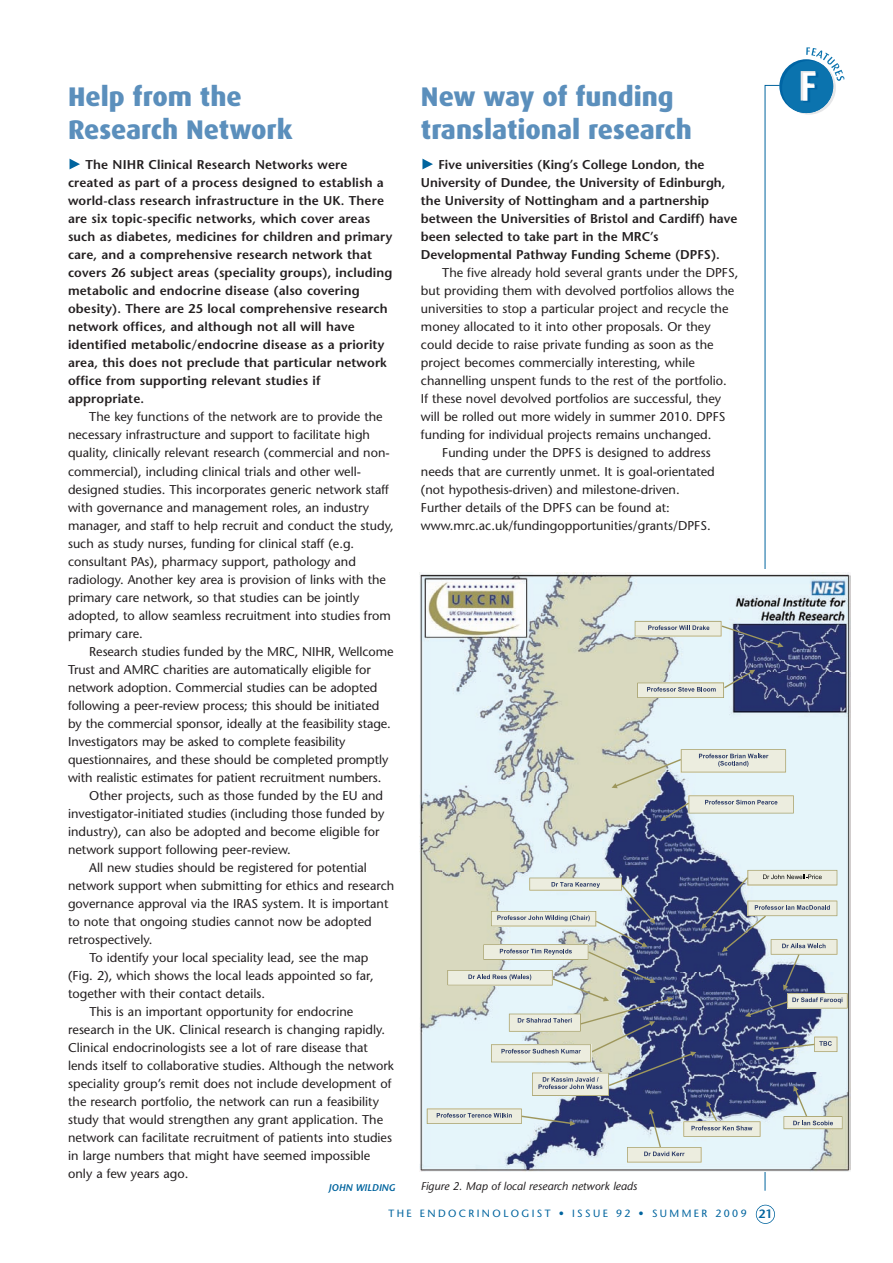
<style>
.page{position:relative;width:893px;height:1263px;background:#fff}
.page>*{position:absolute;margin:0;border:0;box-sizing:border-box;transform-origin:0 0}
.t1{font:800 27px/32.4px "Dax";color:#5b8fbc}
.t2{font:12.75px/18px "Stone Sans";color:#231f20}
.t3{font:600 12.75px/18px "Stone Sans";letter-spacing:.01em;color:#231f20}
.t4{font:italic 11.25px "Stone Sans";color:#231f20}
.t5{font:10.5px "Stone Sans";letter-spacing:.23em;color:#00649e}
.t6{font:italic 600 9.75px "Stone Sans";color:#00649e}
.s1{font-weight:600;font-size:12px}
</style>
<div class="page">
<div style="left:756px;top:1205px;width:19px;height:19px;border:2px solid #00649e;border-radius:50%"></div>
<svg style="left:70px;top:159px;width:10px;height:10px"></svg>
<svg style="left:422px;top:47px;width:426px;height:1144px"></svg>
<h1 class="t1" style="left:68px;top:82px;width:226px">Help from the<br>Research Network</h1>
<p class="t3" style="left:68px;top:157px;width:326px;text-indent:18px">The NIHR Clinical Research Networks were created as part of a process designed to establish a world-class research infrastructure in the UK. There are six topic-specific networks, which cover areas such as diabetes, medicines for children and primary care, and a comprehensive research network that covers 26 subject areas (speciality groups), including metabolic and endocrine disease (also covering obesity). There are 25 local comprehensive research network offices, and although not all will have identified metabolic/endocrine disease as a priority area, this does not preclude that particular network office from supporting relevant studies if appropriate.</p>
<p class="t2" style="left:68px;top:409px;width:327px;text-indent:21px">The key functions of the network are to provide the necessary infrastructure and support to facilitate high quality, clinically relevant research (commercial and non&shy;commercial), including clinical trials and other well&shy;designed studies. This incorporates generic network staff with governance and management roles, an industry manager, and staff to help recruit and conduct the study, such as study nurses, funding for clinical staff (e.g. consultant PAs), pharmacy support, pathology and radiology. Another key area is provision of links with the primary care network, so that studies can be jointly adopted, to allow seamless recruitment into studies from primary care.</p>
<p class="t2" style="left:89px;top:643px;width:306px">Research studies funded by the MRC, NIHR, Wellcome</p>
<p class="t2" style="left:68px;top:661px;width:304px">Trust and AMRC charities are automatically eligible for</p>
<p class="t2" style="left:68px;top:679px;width:311px">network adoption. Commercial studies can be adopted</p>
<p class="t2" style="left:68px;top:697px;width:313px">following a peer-review process; this should be initiated</p>
<p class="t2" style="left:68px;top:715px;width:324px">by the commercial sponsor, ideally at the feasibility stage.</p>
<p class="t2" style="left:68px;top:733px;width:279px">Investigators may be asked to complete feasibility</p>
<p class="t2" style="left:68px;top:751px;width:322px">questionnaires, and these should be completed promptly</p>
<p class="t2" style="left:68px;top:769px;width:315px">with realistic estimates for patient recruitment numbers.</p>
<p class="t2" style="left:89px;top:787px;width:295px">Other projects, such as those funded by the EU and</p>
<p class="t2" style="left:68px;top:805px;width:318px">investigator-initiated studies (including those funded by</p>
<p class="t2" style="left:68px;top:823px;width:313px">industry), can also be adopted and become eligible for</p>
<p class="t2" style="left:68px;top:841px;width:224px">network support following peer-review.</p>
<p class="t2" style="left:89px;top:859px;width:279px">All new studies should be registered for potential</p>
<p class="t2" style="left:68px;top:877px;width:328px">network support when submitting for ethics and research</p>
<p class="t2" style="left:68px;top:895px;width:322px">governance approval via the IRAS system. It is important</p>
<p class="t2" style="left:68px;top:913px;width:305px">to note that ongoing studies cannot now be adopted</p>
<p class="t2" style="left:68px;top:931px;width:86px">retrospectively.</p>
<p class="t2" style="left:89px;top:949px;width:281px">To identify your local speciality lead, see the map</p>
<p class="t2" style="left:68px;top:967px;width:307px">(Fig. 2), which shows the local leads appointed so far,</p>
<p class="t2" style="left:68px;top:985px;width:198px">together with their contact details.</p>
<p class="t2" style="left:89px;top:1003px;width:265px">This is an important opportunity for endocrine</p>
<p class="t2" style="left:68px;top:1021px;width:319px">research in the UK. Clinical research is changing rapidly.</p>
<p class="t2" style="left:68px;top:1039px;width:301px">Clinical endocrinologists see a lot of rare disease that</p>
<p class="t2" style="left:68px;top:1057px;width:327px">lends itself to collaborative studies. Although the network</p>
<p class="t2" style="left:68px;top:1075px;width:325px">speciality group’s remit does not include development of</p>
<p class="t2" style="left:68px;top:1093px;width:312px">the research portfolio, the network can run a feasibility</p>
<p class="t2" style="left:68px;top:1111px;width:317px">study that would strengthen any grant application. The</p>
<p class="t2" style="left:68px;top:1129px;width:325px">network can facilitate recruitment of patients into studies</p>
<p class="t2" style="left:68px;top:1147px;width:303px">in large numbers that might have seemed impossible</p>
<p class="t2" style="left:68px;top:1165px;width:122px">only a few years ago.</p>
<p class="t6" style="left:329px;top:1184px;width:68px">JOHN WILDING</p>
<h1 class="t1" style="left:421px;top:82px;width:273px">New way of funding translational research</h1>
<p class="t3" style="left:421px;top:157px;width:318px;text-indent:18px">Five universities (King’s College London, the University of Dundee, the University of Edinburgh, the University of Nottingham and a partnership between the Universities of Bristol and Cardiff) have been selected to take part in the MRC’s Developmental Pathway Funding Scheme (DPFS).</p>
<p class="t2" style="left:442px;top:265px;width:298px">The five already hold several grants under the DPFS,</p>
<p class="t2" style="left:421px;top:283px;width:315px">but providing them with devolved portfolios allows the</p>
<p class="t2" style="left:421px;top:301px;width:309px">universities to stop a particular project and recycle the</p>
<p class="t2" style="left:421px;top:319px;width:291px">money allocated to it into other proposals. Or they</p>
<p class="t2" style="left:421px;top:337px;width:294px">could decide to raise private funding as soon as the</p>
<p class="t2" style="left:421px;top:355px;width:275px">project becomes commercially interesting, while</p>
<p class="t2" style="left:421px;top:373px;width:307px">channelling unspent funds to the rest of the portfolio.</p>
<p class="t2" style="left:421px;top:391px;width:302px">If these novel devolved portfolios are successful, they</p>
<p class="t2" style="left:421px;top:409px;width:306px">will be rolled out more widely in summer 2010. DPFS</p>
<p class="t2" style="left:421px;top:427px;width:292px">funding for individual projects remains unchanged.</p>
<p class="t2" style="left:442px;top:445px;width:270px">Funding under the DPFS is designed to address</p>
<p class="t2" style="left:421px;top:463px;width:295px">needs that are currently unmet. It is goal-orientated</p>
<p class="t2" style="left:421px;top:481px;width:260px">(not hypothesis-driven) and milestone-driven.</p>
<p class="t2" style="left:421px;top:499px;width:250px">Further details of the DPFS can be found at:</p>
<p class="t2" style="left:421px;top:517px;width:291px">www.mrc.ac.uk/fundingopportunities/grants/DPFS.</p>
<p class="t4" style="left:421px;top:1182px;width:218px">Figure 2. Map of local research network leads</p>
<p class="t5" style="left:388px;top:1209px;width:385px">THE ENDOCRINOLOGIST • ISSUE 92 • SUMMER 2009 <span class="s1">21</span></p>
</div>
